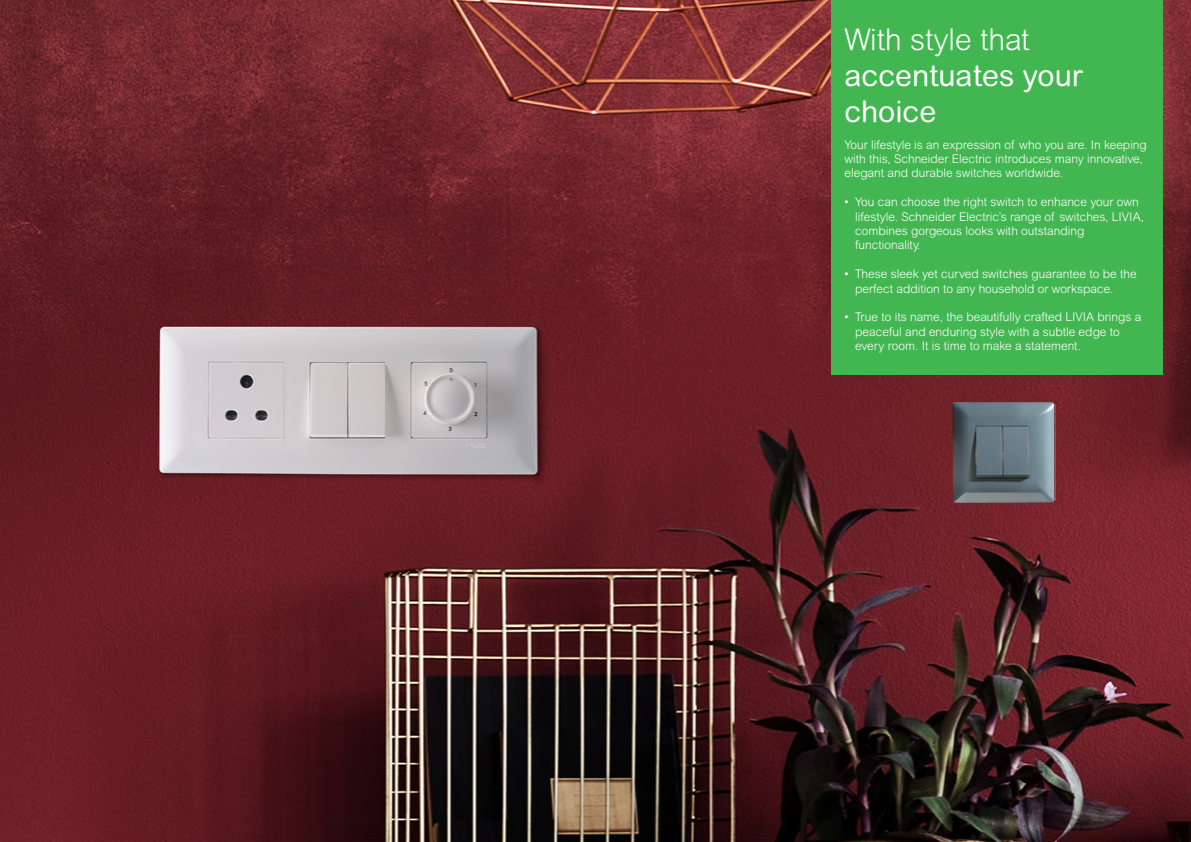
<style>
.page{position:relative;width:1191px;height:842px;background:#fff}
.page>*{position:absolute;margin:0;border:0;box-sizing:border-box;transform-origin:0 0}
.t1{font:30px/36px "Arial Rounded MT Std";color:#fff}
.t2{font:300 30px "Arial Rounded MT Std";color:#fff}
.t3{font:300 12px/14.4px "Arial Rounded MT Std";color:#fff}
</style>
<div class="page">
<img style="left:0;top:0;width:1191px;height:842px">
<div style="left:831px;top:0;width:331px;height:374px;background:#42b751"></div>
<img style="left:950px;top:400px;width:105px;height:104px">
<h1 class="t2" style="left:844px;top:22px;width:187px">With style that</h1>
<h1 class="t1" style="left:844px;top:57px;width:240px">accentuates your choice</h1>
<p class="t3" style="left:844px;top:137px;width:304px">Your lifestyle is an expression of who you are. In keeping with this, Schneider Electric introduces many innovative, elegant and durable switches worldwide.</p>
<p class="t3" style="left:855px;top:195px;width:290px;text-indent:-11px">• You can choose the right switch to enhance your own lifestyle. Schneider Electric’s range of switches, LIVIA, combines gorgeous looks with outstanding functionality.</p>
<p class="t3" style="left:855px;top:267px;width:283px;text-indent:-11px">• These sleek yet curved switches guarantee to be the perfect addition to any household or workspace.</p>
<p class="t3" style="left:855px;top:310px;width:288px;text-indent:-11px">• True to its name, the beautifully crafted LIVIA brings a peaceful and enduring style with a subtle edge to every room. It is time to make a statement.</p>
</div>
